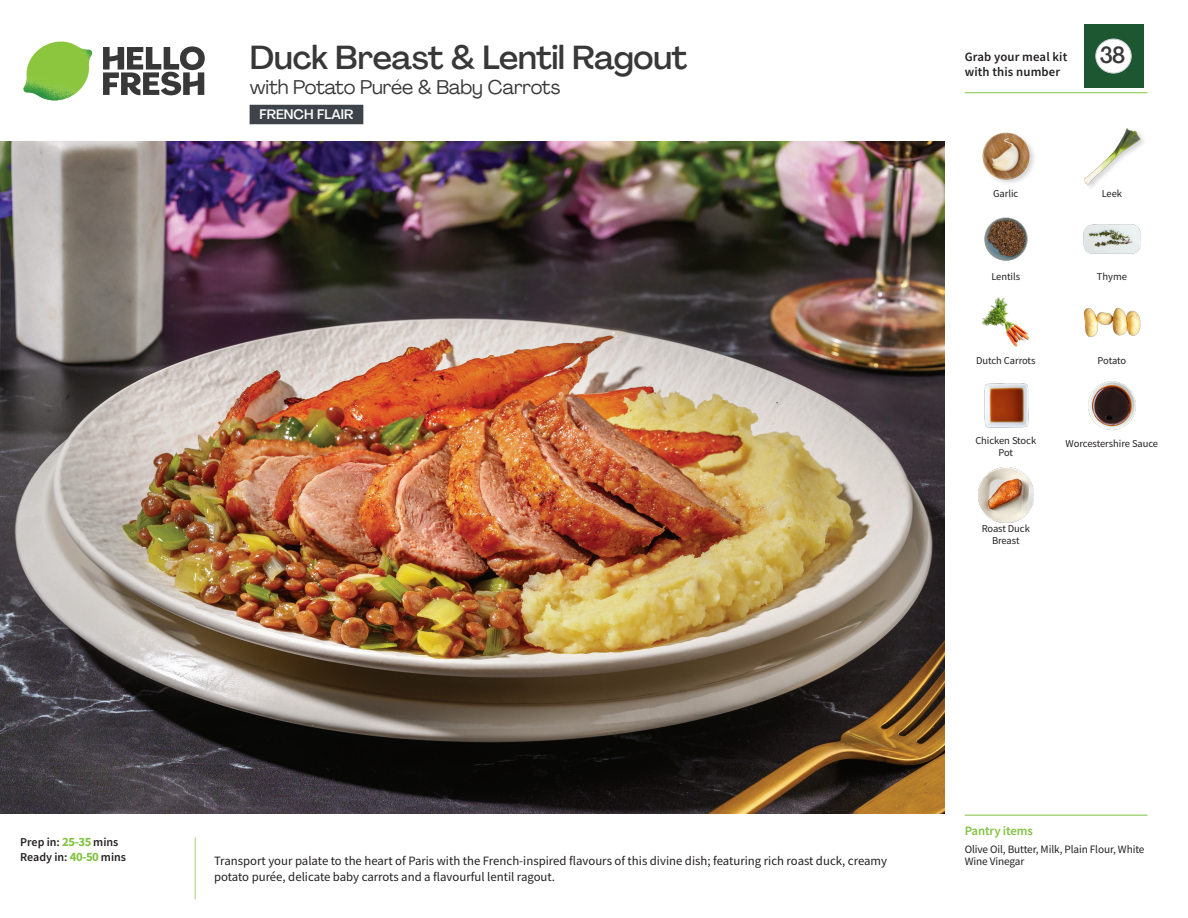
<style>
.page{position:relative;width:1188px;height:918px;background:#fff}
.page>*{position:absolute;margin:0;border:0;box-sizing:border-box;transform-origin:0 0}
._15_Titel_UK{font:500 33px "Agrandir";letter-spacing:-.01em;color:#383839}
._002_Label_Nr{font:500 22.8px "Agrandir";color:#383839;scale:.94 1}
._15_Titel_UK-2{font:19.5px "Agrandir";letter-spacing:-.01em;color:#383839}
.t1{font:500 13.5px "Agrandir";color:#fff}
.Step_6_Text_AU{font:12.75px/16.5px "Source Sans Pro";color:#231f20}
.t2{font:600 12.75px/15px "Source Sans Pro";letter-spacing:.01em;color:#231f20}
._04_Headers_Front{font:600 12.75px "Source Sans Pro";letter-spacing:-.01em;color:#81c340}
._04_Intro{font:600 12px "Source Sans Pro";color:#231f20}
._05_Pantry{font:11.25px/12px "Source Sans Pro";letter-spacing:-.01em;color:#231f20}
._18_FRONT_ingredients{font:10.5px/12px "Source Sans Pro";letter-spacing:-.005em;color:#231f20;text-align:center}
.s1{font-weight:700;font-size:12.75px;color:#81c340}
</style>
<div class="page">
<svg style="left:103px;top:46px;width:102px;height:49px"></svg>
<img style="left:23px;top:42px;width:69px;height:59px">
<img style="left:0;top:142px;width:945px;height:672px">
<div style="left:250px;top:105px;width:113px;height:19px;background:#3d4349"></div>
<img style="left:1083px;top:307px;width:58px;height:31px">
<img style="left:1088px;top:381px;width:48px;height:49px">
<img style="left:984px;top:383px;width:45px;height:45px">
<img style="left:978px;top:467px;width:55px;height:56px">
<img style="left:981px;top:297px;width:48px;height:50px">
<img style="left:984px;top:217px;width:44px;height:44px">
<img style="left:1083px;top:224px;width:58px;height:30px">
<img style="left:982px;top:132px;width:52px;height:51px">
<img style="left:1084px;top:128px;width:57px;height:57px">
<hr style="left:965px;top:815px;width:183px;height:1px;background:#81c340">
<hr style="left:965px;top:92px;width:183px;height:1px;background:#81c340">
<div style="left:1084px;top:24px;width:59px;height:64px;background:#1d5732"></div>
<div style="left:1096px;top:39px;width:35px;height:34px;background:#fff;border-radius:50%"></div>
<div style="left:1096px;top:39px;width:35px;height:34px;border:1px solid #d1d2d4;border-radius:50%"></div>
<p class="_15_Titel_UK" style="left:250px;top:37px;width:439px">Duck Breast &amp; Lentil Ragout</p>
<p class="_15_Titel_UK-2" style="left:250px;top:75px;width:312px">with Potato Purée &amp; Baby Carrots</p>
<p class="t1" style="left:259px;top:106px;width:96px">FRENCH FLAIR</p>
<p class="t2" style="left:965px;top:49px;width:104px">Grab your meal kit with this number</p>
<p class="_002_Label_Nr" style="left:1100px;top:41px;width:29px">38</p>
<p class="_18_FRONT_ingredients" style="left:993px;top:188px;width:27px">Garlic</p>
<p class="_18_FRONT_ingredients" style="left:1102px;top:188px;width:22px">Leek</p>
<p class="_18_FRONT_ingredients" style="left:991px;top:271px;width:30px">Lentils</p>
<p class="_18_FRONT_ingredients" style="left:1097px;top:271px;width:31px">Thyme</p>
<p class="_18_FRONT_ingredients" style="left:976px;top:354px;width:61px">Dutch Carrots</p>
<p class="_18_FRONT_ingredients" style="left:1098px;top:354px;width:30px">Potato</p>
<p class="_18_FRONT_ingredients" style="left:975px;top:434px;width:62px">Chicken Stock<br>Pot</p>
<p class="_18_FRONT_ingredients" style="left:982px;top:522px;width:50px">Roast Duck<br>Breast</p>
<p class="_18_FRONT_ingredients" style="left:1066px;top:437px;width:94px">Worcestershire Sauce</p>
<p class="_04_Intro" style="left:20px;top:834px;width:100px">Prep in: <span class="s1">25-35</span> mins</p>
<p class="_04_Intro" style="left:20px;top:849px;width:107px">Ready in: <span class="s1">40-50</span> mins</p>
<p class="Step_6_Text_AU" style="left:214px;top:852px;width:675px">Transport your palate to the heart of Paris with the French-inspired flavours of this divine dish; featuring rich roast duck, creamy potato purée, delicate baby carrots and a flavourful lentil ragout.</p>
<p class="_04_Headers_Front" style="left:965px;top:822px;width:70px">Pantry items</p>
<p class="_05_Pantry" style="left:965px;top:843px;width:181px">Olive Oil, Butter, Milk, Plain Flour, White<br>Wine Vinegar</p>
</div>
